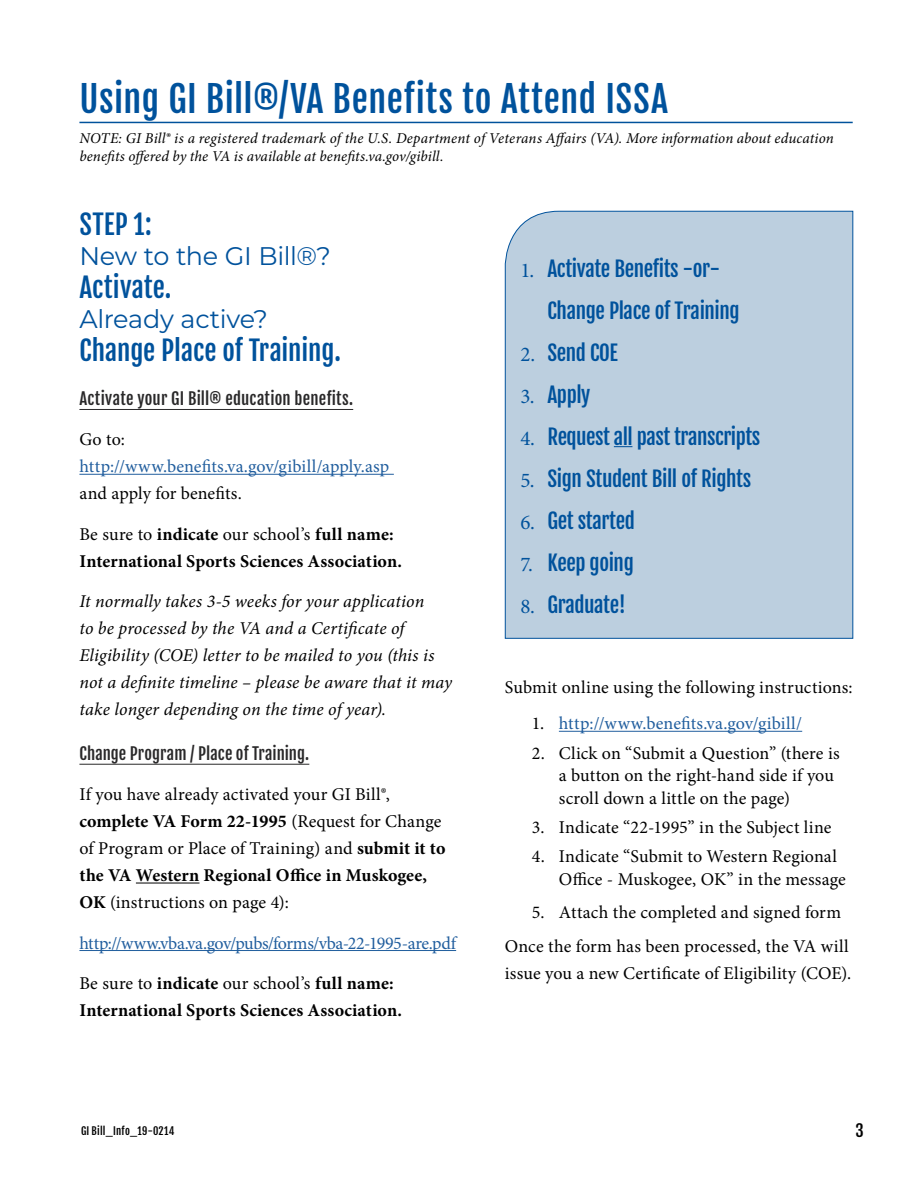
<style>
.page{position:relative;width:918px;height:1188px;background:#fff}
.page>*{position:absolute;margin:0;border:0;box-sizing:border-box;transform-origin:0 0}
.t1{font:36px "Fjalla One";letter-spacing:.015em;color:#00529c}
.t2{font:27px "Fjalla One";color:#00529c}
.t3{font:25.5px "Montserrat";letter-spacing:-.015em;color:#00529c}
.t4{font:21px/42px "Fjalla One";letter-spacing:-.02em;color:#00529c}
.t5{font:18px/27px "Minion Pro";letter-spacing:.005em;color:#000}
.t6{font:italic 18px/27px "Minion Pro";letter-spacing:.005em;color:#000}
.t7{font:700 18px/27px "Minion Pro";letter-spacing:.01em;color:#000}
.t8{font:18px "Minion Pro";letter-spacing:-.005em;color:#215e9e}
.t9{font:18px "Minion Pro";letter-spacing:-.025em;color:#215e9e}
.t10{font:16.5px "Fjalla One";letter-spacing:.01em;color:#292829}
.t11{font:16.5px "Fjalla One";color:#000}
.t12{font:italic 15px/18px "Minion Pro";letter-spacing:.01em;color:#000}
.t13{font:10.5px "Fjalla One";letter-spacing:.02em;color:#000}
.s1{font-weight:400}
.s2{font-weight:700}
.s3{font-family:"Minion Pro"}
.s4{color:#000}
</style>
<div class="page">
<hr style="left:559px;top:731px;width:243px;height:1px;background:#215e9e">
<hr style="left:79px;top:409px;width:274px;height:1px;background:#292829">
<hr style="left:79px;top:474px;width:315px;height:1px;background:#215e9e">
<hr style="left:79px;top:764px;width:230px;height:1px;background:#292829">
<hr style="left:136px;top:883px;width:64px;height:1px;background:#000">
<hr style="left:79px;top:950px;width:377px;height:1px;background:#215e9e">
<div style="left:505px;top:210px;width:349px;height:429px;background:#bccfdf"></div>
<svg style="left:614px;top:446px;width:18px;height:1px"></svg>
<hr style="left:79px;top:122px;width:774px;height:1px;background:#00529c">
<h1 class="t1" style="left:79px;top:76px;width:590px">Using GI Bill®/VA Benefits to Attend ISSA</h1>
<p class="t12" style="left:79px;top:129px;width:756px">NOTE: GI Bill® is a registered trademark of the U.S. Department of Veterans Affairs (VA). More information about education benefits offered by the VA is available at benefits.va.gov/gibill.</p>
<h2 class="t2" style="left:79px;top:207px;width:74px">STEP 1:</h2>
<h3 class="t3" style="left:79px;top:239px;width:253px">New to the GI Bill®?</h3>
<h2 class="t2" style="left:79px;top:270px;width:94px">Activate.</h2>
<h3 class="t3" style="left:79px;top:302px;width:190px">Already active?</h3>
<h2 class="t2" style="left:79px;top:333px;width:263px">Change Place of Training.</h2>
<p class="t10" style="left:79px;top:388px;width:275px">Activate your GI Bill® education benefits.</p>
<p class="t5" style="left:79px;top:426px;width:47px">Go to:</p>
<p class="t8" style="left:79px;top:455px;width:311px">http://www.benefits.va.gov/gibill/apply.asp</p>
<p class="t5" style="left:79px;top:480px;width:164px">and apply for benefits.</p>
<p class="t7" style="left:79px;top:521px;width:324px"><span class="s1">Be sure to</span> indicate <span class="s1">our school’s</span> full name:<br>International Sports Sciences Association.</p>
<p class="t6" style="left:79px;top:588px;width:374px">It normally takes 3-5 weeks for your application<br>to be processed by the VA and a Certificate of Eligibility (COE) letter to be mailed to you (this is not a definite timeline – please be aware that it may take longer depending on the time of year).</p>
<p class="t10" style="left:79px;top:743px;width:231px">Change Program / Place of Training.</p>
<p class="t5" style="left:79px;top:781px;width:368px">If you have already activated your GI Bill®, <span class="s2">complete VA Form 22-1995</span> (Request for Change of Program or Place of Training) and <span class="s2">submit it to the VA Western Regional Office in Muskogee, OK</span> (instructions on page 4):</p>
<p class="t9" style="left:79px;top:931px;width:378px">http://www.vba.va.gov/pubs/forms/vba-22-1995-are.pdf</p>
<p class="t7" style="left:79px;top:970px;width:324px"><span class="s1">Be sure to</span> indicate <span class="s1">our school’s</span> full name:<br>International Sports Sciences Association.</p>
<p class="t4" style="left:547px;top:247px;width:194px;text-indent:-27px"><span class="s3">1.</span> Activate Benefits -or-<br>Change Place of Training</p>
<p class="t4" style="left:520px;top:331px;width:99px"><span class="s3">2.</span> Send COE</p>
<p class="t4" style="left:520px;top:373px;width:72px"><span class="s3">3.</span> Apply</p>
<p class="t4" style="left:520px;top:415px;width:241px"><span class="s3">4.</span> Request all past transcripts</p>
<p class="t4" style="left:520px;top:457px;width:232px"><span class="s3">5.</span> Sign Student Bill of Rights</p>
<p class="t4" style="left:520px;top:499px;width:116px"><span class="s3">6.</span> Get started</p>
<p class="t4" style="left:520px;top:541px;width:115px"><span class="s3">7.</span> Keep going</p>
<p class="t4" style="left:520px;top:583px;width:107px"><span class="s3">8.</span> Graduate!</p>
<p class="t5" style="left:505px;top:674px;width:349px">Submit online using the following instructions:</p>
<p class="t8" style="left:532px;top:712px;width:272px"><span class="s4">1.</span> http://www.benefits.va.gov/gibill/</p>
<p class="t5" style="left:559px;top:742px;width:282px;line-height:22.5px;text-indent:-27px">2. Click on “Submit a Question” (there is a button on the right-hand side if you scroll down a little on the page)</p>
<p class="t5" style="left:532px;top:814px;width:301px">3. Indicate “22-1995” in the Subject line</p>
<p class="t5" style="left:559px;top:845px;width:289px;line-height:22.5px;text-indent:-27px">4. Indicate “Submit to Western Regional<br>Office - Muskogee, OK” in the message</p>
<p class="t5" style="left:505px;top:896px;width:345px;line-height:33.8px;text-indent:27px">5. Attach the completed and signed form<br>Once the form has been processed, the VA will</p>
<p class="t5" style="left:505px;top:960px;width:348px">issue you a new Certificate of Eligibility (COE).</p>
<p class="t13" style="left:81px;top:1124px;width:95px">GI Bill_Info_19-0214</p>
<p class="t11" style="left:856px;top:1120px;width:10px">3</p>
</div>
